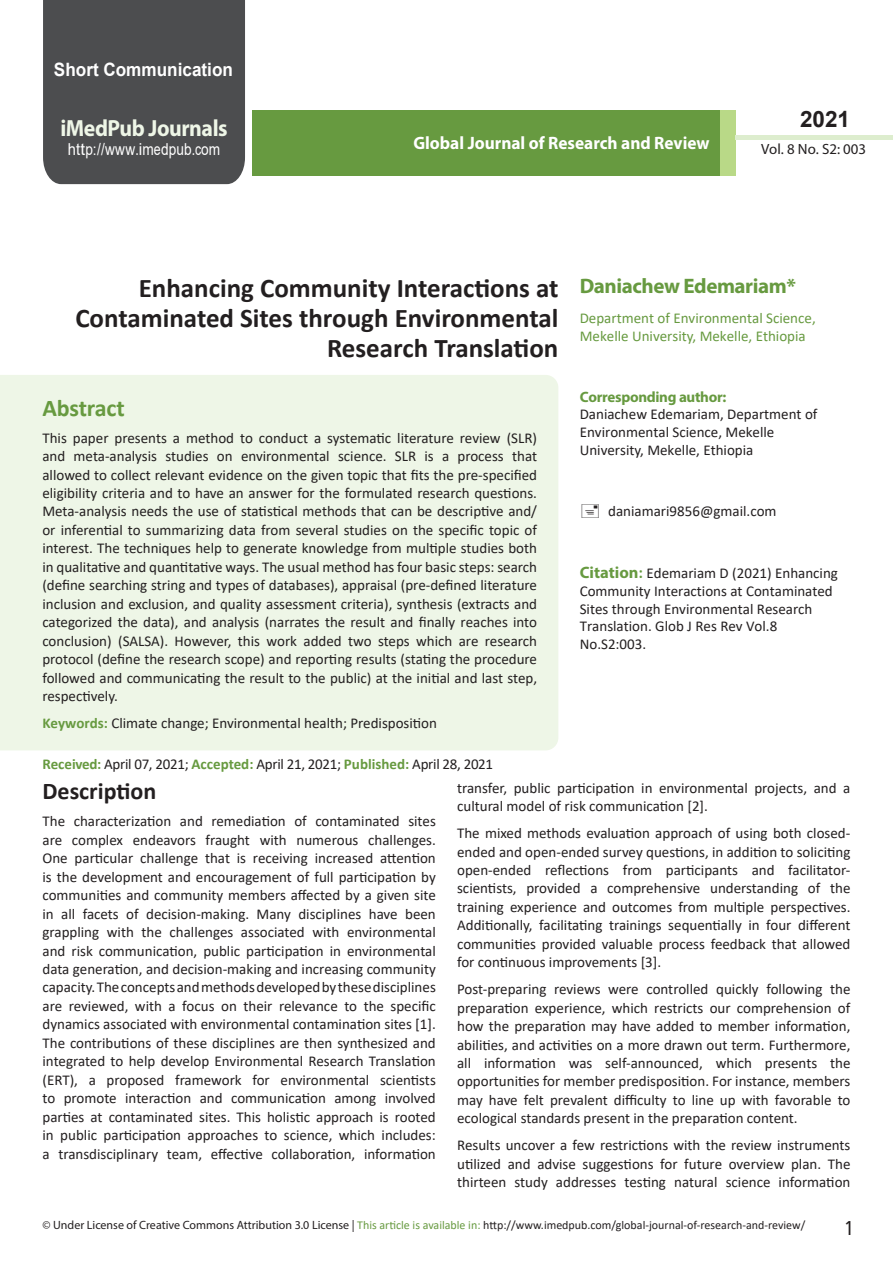
<style>
.page{position:relative;width:893px;height:1263px;background:#fff}
.page>*{position:absolute;margin:0;border:0;box-sizing:border-box;transform-origin:0 0}
.t1{font:700 27px/29.7px "Calibri";color:#231f20;text-align:right}
.t2{font:25.5px "Tunga";color:#231f20}
.side-heading{font:700 24px "Calibri";color:#231f20}
.t3{font:700 24px "Calibri";letter-spacing:-.005em;color:#679a40}
.t4{font:700 23.4px "Myriad Pro";letter-spacing:-.02em;color:#eef6e7;scale:.93 1}
.t5{font:700 22.5px "Arial";color:#231f20}
.t6{font:700 21px "Myriad Pro";letter-spacing:-.02em;color:#679a40}
.t7{font:700 18.45px "Arial";color:#fff;scale:.93 1}
.t8{font:700 18px "Myriad Pro";color:#fff;scale:.96 1}
.t9{font:16.5px "Arial";letter-spacing:.01em;color:#fff;scale:.89 1}
.t10{font:15px/18.5px "Calibri";color:#231f20;text-align:justify}
.t11{font:15px/18px "Calibri";color:#679a40}
.t12{font:15px "Calibri";letter-spacing:-.02em;color:#231f20}
.t13{font:14.85px "Myriad Pro";color:#231f20}
.t14{font:12px "Calibri";color:#231f20}
.s1{font-family:"Calibri"}
.s2{font-weight:700;color:#679a40}
.s3{font-family:"Myriad Pro";font-weight:700;color:#679a40}
.s4{font-family:"Myriad Pro";font-weight:700;font-size:16.5px;color:#679a40}
.s5{font-weight:700;font-size:16.5px;color:#679a40}
.s6{font-family:"Myriad Pro"}
.s7{color:#679a40}
</style>
<div class="page">
<div style="left:43px;top:0;width:202px;height:184px;background:#4c4d4f"></div>
<div style="left:252px;top:110px;width:469px;height:66px;background:#679a40"></div>
<div style="left:720px;top:110px;width:16px;height:66px;background:#b9d987"></div>
<div style="left:736px;top:135px;width:157px;height:5px;background:#ddedce"></div>
<div style="left:0;top:375px;width:558px;height:375px;background:#eef6e7"></div>
<p class="t7" style="left:54px;top:56px;width:194px">Short Communication</p>
<h3 class="t4" style="left:60px;top:113px;width:181px">iMedPub Journals</h3>
<p class="t9" style="left:68px;top:138px;width:173px">http://www<span class="s1">.</span>imedpub<span class="s1">.</span>com</p>
<p class="t8" style="left:413px;top:132px;width:310px">Global Journal of Research and Review</p>
<h3 class="t5" style="left:800px;top:104px;width:52px">2021</h3>
<p class="t13" style="left:761px;top:140px;width:107px">Vol. 8 No. S2: 003</p>
<p class="t1" style="left:75px;top:273px;width:485px">Enhancing Community Interactions at<br>Contaminated Sites through Environmental<br>Research Translation</p>
<p class="t3" style="left:42px;top:391px;width:84px">Abstract</p>
<p class="t10" style="left:42px;top:428px;width:496px">This paper presents a method to conduct a systematic literature review (SLR) and meta-analysis studies on environmental science. SLR is a process that allowed to collect relevant evidence on the given topic that fits the pre-specified eligibility criteria and to have an answer for the formulated research questions.<br>Meta-analysis needs the use of statistical methods that can be descriptive and/ or inferential to summarizing data from several studies on the specific topic of interest. The techniques help to generate knowledge from multiple studies both in qualitative and quantitative ways. The usual method has four basic steps: search (define searching string and types of databases), appraisal (pre-defined literature inclusion and exclusion, and quality assessment criteria), synthesis (extracts and categorized the data), and analysis (narrates the result and finally reaches into conclusion) (SALSA). However, this work added two steps which are research protocol (define the research scope) and reporting results (stating the procedure followed and communicating the result to the public) at the initial and last step, respectively.</p>
<p class="t10" style="left:42px;top:713px;width:396px"><span class="s2">Keywords:</span> Climate change; Environmental health; Predisposition</p>
<p class="t12" style="left:43px;top:754px;width:452px"><span class="s2">Received:</span> April 07, 2021; <span class="s2">Accepted:</span> April 21, 2021; <span class="s2">Published:</span> April 28, 2021</p>
<p class="t6" style="left:580px;top:272px;width:218px">Daniachew Edemariam*</p>
<p class="t11" style="left:580px;top:309px;width:237px">Department of Environmental Science,<br>Mekelle University, Mekelle, Ethiopia</p>
<p class="t10" style="left:580px;top:388px;width:239px;line-height:17.7px;text-align:left"><span class="s3">Corresponding author:<br></span>Daniachew Edemariam, Department of<br>Environmental Science, Mekelle<br>University, Mekelle, Ethiopia</p>
<p class="t10" style="left:608px;top:501px;width:170px">daniamari9856@gmail.com</p>
<p class="t10" style="left:580px;top:564px;width:260px;line-height:17.7px;text-align:left"><span class="s4">Citation</span><span class="s5">:</span> Edemariam D (2021) Enhancing Community Interactions at Contaminated Sites through Environmental Research Translation. Glob J Res Rev Vol.8<br>No.S2:003.</p>
<p class="side-heading" style="left:43px;top:774px;width:115px">Description</p>
<p class="t10" style="left:43px;top:812px;width:395px">The characterization and remediation of contaminated sites are complex endeavors fraught with numerous challenges.<br>One particular challenge that is receiving increased attention is the development and encouragement of full participation by communities and community members affected by a given site in all facets of decision-making. Many disciplines have been grappling with the challenges associated with environmental and risk communication, public participation in environmental data generation, and decision-making and increasing community capacity. The concepts and methods developed by these disciplines are reviewed, with a focus on their relevance to the specific dynamics associated with environmental contamination sites [1].<br>The contributions of these disciplines are then synthesized and integrated to help develop Environmental Research Translation (ERT), a proposed framework for environmental scientists to promote interaction and communication among involved parties at contaminated sites. This holistic approach is rooted in public participation approaches to science, which includes: a transdisciplinary team, effective collaboration, information</p>
<p class="t10" style="left:457px;top:778px;width:395px">transfer, public participation in environmental projects, and a cultural model of risk communication [2].</p>
<p class="t10" style="left:457px;top:823px;width:395px">The mixed methods evaluation approach of using both closed&shy;ended and open-ended survey questions, in addition to soliciting open-ended reflections from participants and facilitator&shy;scientists, provided a comprehensive understanding of the training experience and outcomes from multiple perspectives.<br>Additionally, facilitating trainings sequentially in four different communities provided valuable process feedback that allowed for continuous improvements [3].</p>
<p class="t10" style="left:457px;top:979px;width:395px">Post-preparing reviews were controlled quickly following the preparation experience, which restricts our comprehension of how the preparation may have added to member information, abilities, and activities on a more drawn out term. Furthermore, all information was self-announced, which presents the opportunities for member predisposition. For instance, members may have felt prevalent difficulty to line up with favorable to ecological standards present in the preparation content.</p>
<p class="t10" style="left:457px;top:1136px;width:395px">Results uncover a few restrictions with the review instruments utilized and advise suggestions for future overview plan. The thirteen study addresses testing natural science information</p>
<p class="t14" style="left:43px;top:1217px;width:764px"><span class="s6">© Under License of Creative Commons Attribution 3.0 License |</span> <span class="s7">This article is available in:</span> http://www.imedpub.com/global-journal-of-research-and-review/</p>
<h2 class="t2" style="left:845px;top:1211px;width:9px">1</h2>
</div>
